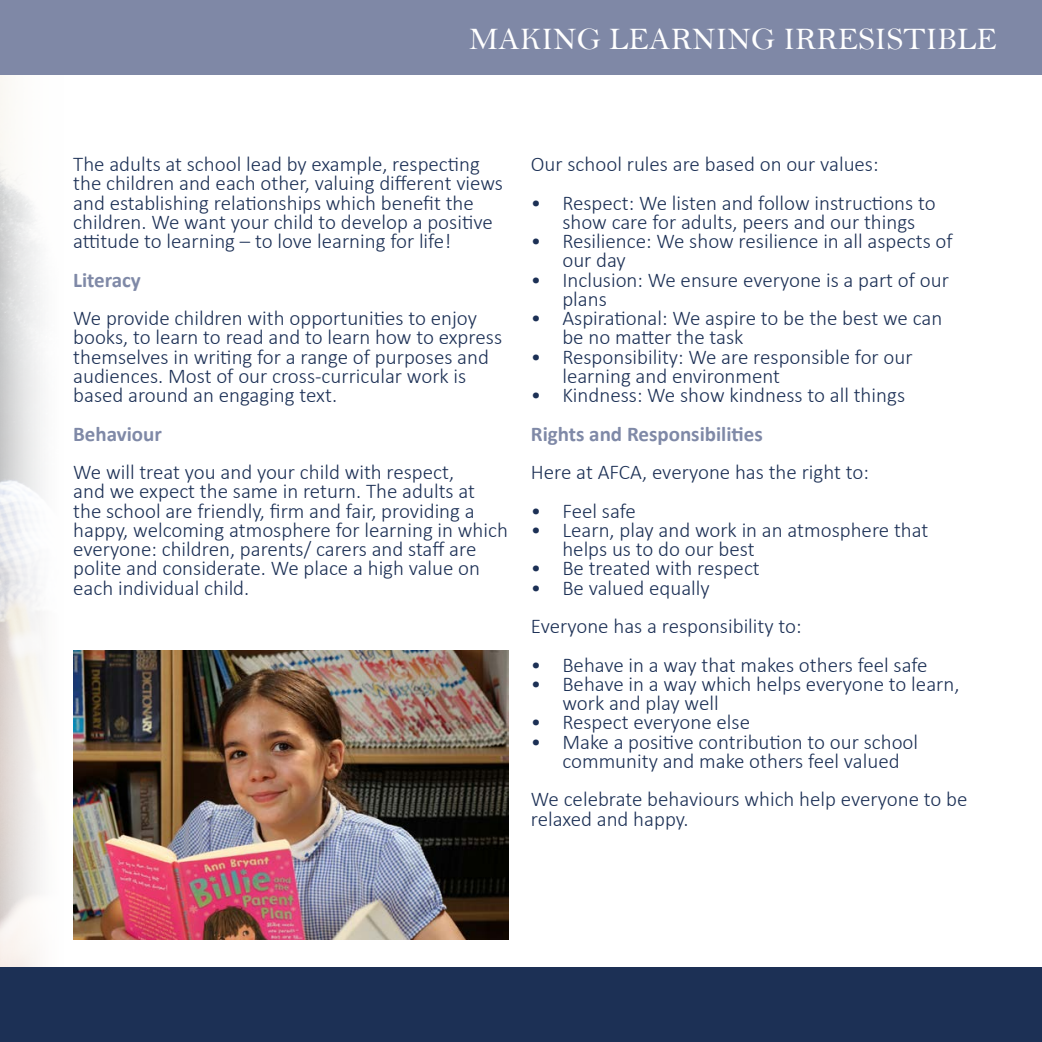
<style>
.page{position:relative;width:1042px;height:1042px;background:#fff}
.page>*{position:absolute;margin:0;border:0;box-sizing:border-box;transform-origin:0 0}
.t1{font:31.5px "Bell";color:#fff}
.t2{font:300 21px/19.2px "Calibri";color:#1c3055}
.t3{font:700 21px "Calibri";color:#7f89a7}
</style>
<div class="page">
<div style="left:0;top:0;width:1042px;height:74px;background:#7f88a6"></div>
<div style="left:0;top:967px;width:1042px;height:75px;background:#1c3055"></div>
<img style="left:73px;top:650px;width:436px;height:289px">
<p class="t1" style="left:469px;top:20px;width:529px">MAKING LEARNING IRRESISTIBLE</p>
<p class="t2" style="left:73px;top:154px;width:431px">The adults at school lead by example, respecting the children and each other, valuing different views and establishing relationships which benefit the children. We want your child to develop a positive attitude to learning – to love learning for life!</p>
<p class="t3" style="left:73px;top:265px;width:69px">Literacy</p>
<p class="t2" style="left:73px;top:308px;width:430px">We provide children with opportunities to enjoy books, to learn to read and to learn how to express themselves in writing for a range of purposes and audiences. Most of our cross-curricular work is based around an engaging text.</p>
<p class="t3" style="left:73px;top:419px;width:90px">Behaviour</p>
<p class="t2" style="left:73px;top:462px;width:436px">We will treat you and your child with respect,<br>and we expect the same in return. The adults at the school are friendly, firm and fair, providing a happy, welcoming atmosphere for learning in which everyone: children, parents/ carers and staff are polite and considerate. We place a high value on each individual child.</p>
<p class="t2" style="left:531px;top:154px;width:349px">Our school rules are based on our values:</p>
<p class="t2" style="left:531px;top:193px;width:406px;text-align:center">• Respect: We listen and follow instructions to show care for adults, peers and our things</p>
<p class="t2" style="left:562px;top:231px;width:392px;text-indent:-32px">• Resilience: We show resilience in all aspects of our day</p>
<p class="t2" style="left:562px;top:270px;width:388px;text-indent:-32px">• Inclusion: We ensure everyone is a part of our plans</p>
<p class="t2" style="left:562px;top:308px;width:381px;text-indent:-32px">• Aspirational: We aspire to be the best we can be no matter the task</p>
<p class="t2" style="left:562px;top:347px;width:352px;text-indent:-32px">• Responsibility: We are responsible for our learning and environment</p>
<p class="t2" style="left:531px;top:385px;width:376px">• Kindness: We show kindness to all things</p>
<p class="t3" style="left:531px;top:419px;width:233px">Rights and Responsibilities</p>
<p class="t2" style="left:531px;top:462px;width:339px">Here at AFCA, everyone has the right to:</p>
<p class="t2" style="left:531px;top:501px;width:106px">• Feel safe</p>
<p class="t2" style="left:562px;top:520px;width:367px;text-indent:-32px">• Learn, play and work in an atmosphere that helps us to do our best</p>
<p class="t2" style="left:531px;top:558px;width:230px">• Be treated with respect</p>
<p class="t2" style="left:531px;top:578px;width:180px">• Be valued equally</p>
<p class="t2" style="left:531px;top:616px;width:272px">Everyone has a responsibility to:</p>
<p class="t2" style="left:531px;top:655px;width:398px">• Behave in a way that makes others feel safe</p>
<p class="t2" style="left:562px;top:674px;width:399px;text-indent:-32px">• Behave in a way which helps everyone to learn, work and play well</p>
<p class="t2" style="left:531px;top:712px;width:221px">• Respect everyone else</p>
<p class="t2" style="left:562px;top:732px;width:357px;text-indent:-32px">• Make a positive contribution to our school community and make others feel valued</p>
<p class="t2" style="left:531px;top:789px;width:438px">We celebrate behaviours which help everyone to be relaxed and happy.</p>
</div>
